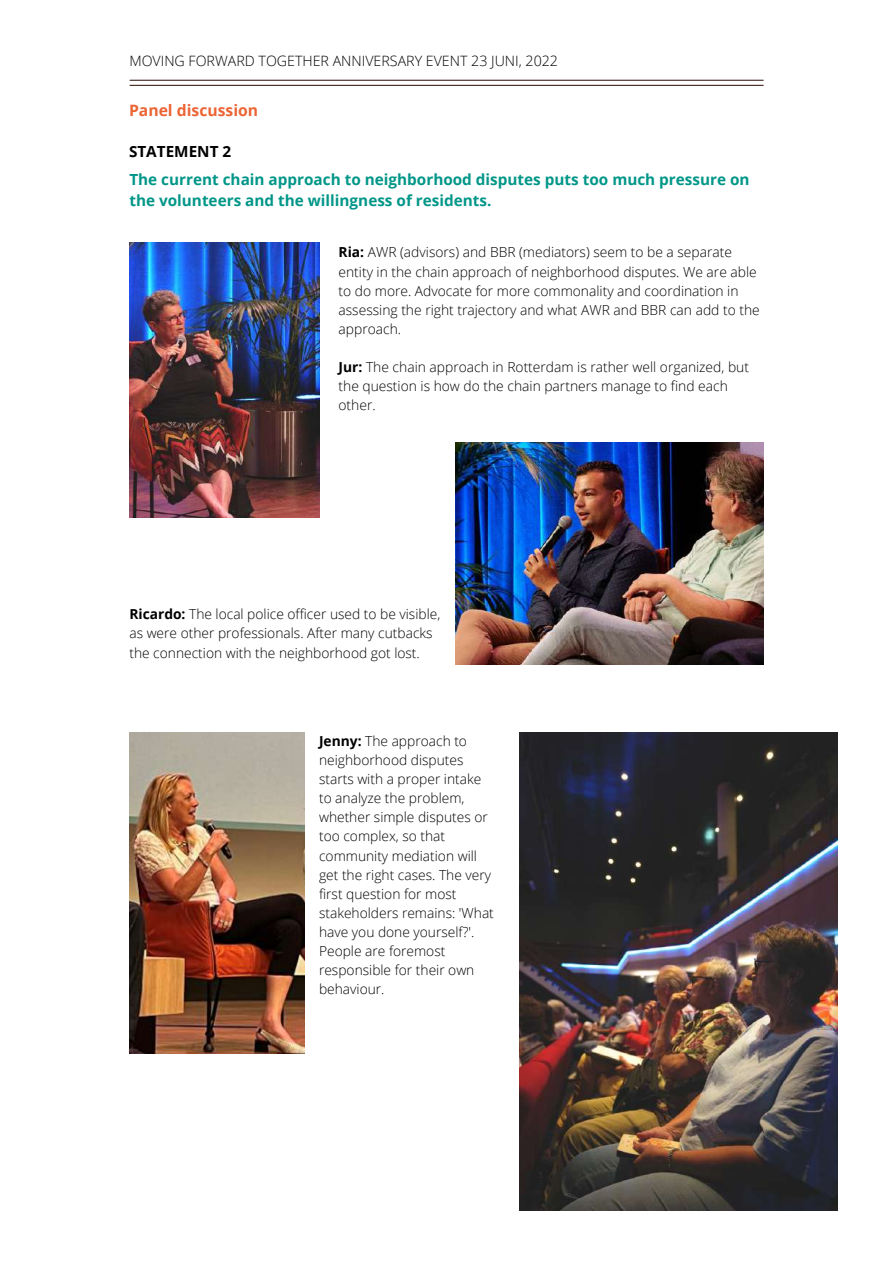
<style>
.page{position:relative;width:893px;height:1264px;background:#fff}
.page>*{position:absolute;margin:0;border:0;box-sizing:border-box;transform-origin:0 0}
.t1{font:700 15.75px "Open Sans";color:#ec6433}
.t2{font:700 15.3px/21.3px "Open Sans";color:#009688}
.t3{font:700 15.3px "Open Sans";color:#000}
.t4{font:300 14.25px "Open Sans";color:#000}
.t5{font:300 13.8px/19px "Open Sans";color:#000}
.s1{font-weight:700}
</style>
<div class="page">
<hr style="left:130px;top:85px;width:633px;height:1px;background:#3e251e">
<hr style="left:130px;top:80px;width:633px;height:1px;background:#3e251e">
<img style="left:455px;top:442px;width:308px;height:222px">
<img style="left:129px;top:732px;width:176px;height:321px">
<img style="left:129px;top:242px;width:190px;height:275px">
<img style="left:519px;top:732px;width:318px;height:478px">
<p class="t4" style="left:129px;top:50px;width:430px">MOVING FORWARD TOGETHER ANNIVERSARY EVENT 23 JUNI, 2022</p>
<p class="t1" style="left:129px;top:100px;width:131px">Panel discussion</p>
<p class="t3" style="left:129px;top:140px;width:104px">STATEMENT 2</p>
<p class="t2" style="left:129px;top:168px;width:621px">The current chain approach to neighborhood disputes puts too much pressure on the volunteers and the willingness of residents.</p>
<p class="t5" style="left:338px;top:242px;width:423px"><span class="s1">Ria:</span> AWR (advisors) and BBR (mediators) seem to be a separate entity in the chain approach of neighborhood disputes. We are able to do more. Advocate for more commonality and coordination in assessing the right trajectory and what AWR and BBR can add to the approach.</p>
<p class="t5" style="left:338px;top:357px;width:412px"><span class="s1">Jur:</span> The chain approach in Rotterdam is rather well organized, but the question is how do the chain partners manage to find each other.</p>
<p class="t5" style="left:129px;top:604px;width:312px"><span class="s1">Ricardo:</span> The local police officer used to be visible, as were other professionals. After many cutbacks the connection with the neighborhood got lost.</p>
<p class="t5" style="left:319px;top:731px;width:176px"><span class="s1">Jenny:</span> The approach to neighborhood disputes starts with a proper intake to analyze the problem, whether simple disputes or too complex, so that community mediation will get the right cases. The very first question for most stakeholders remains: 'What have you done yourself?'.<br>People are foremost responsible for their own behaviour.</p>
</div>
